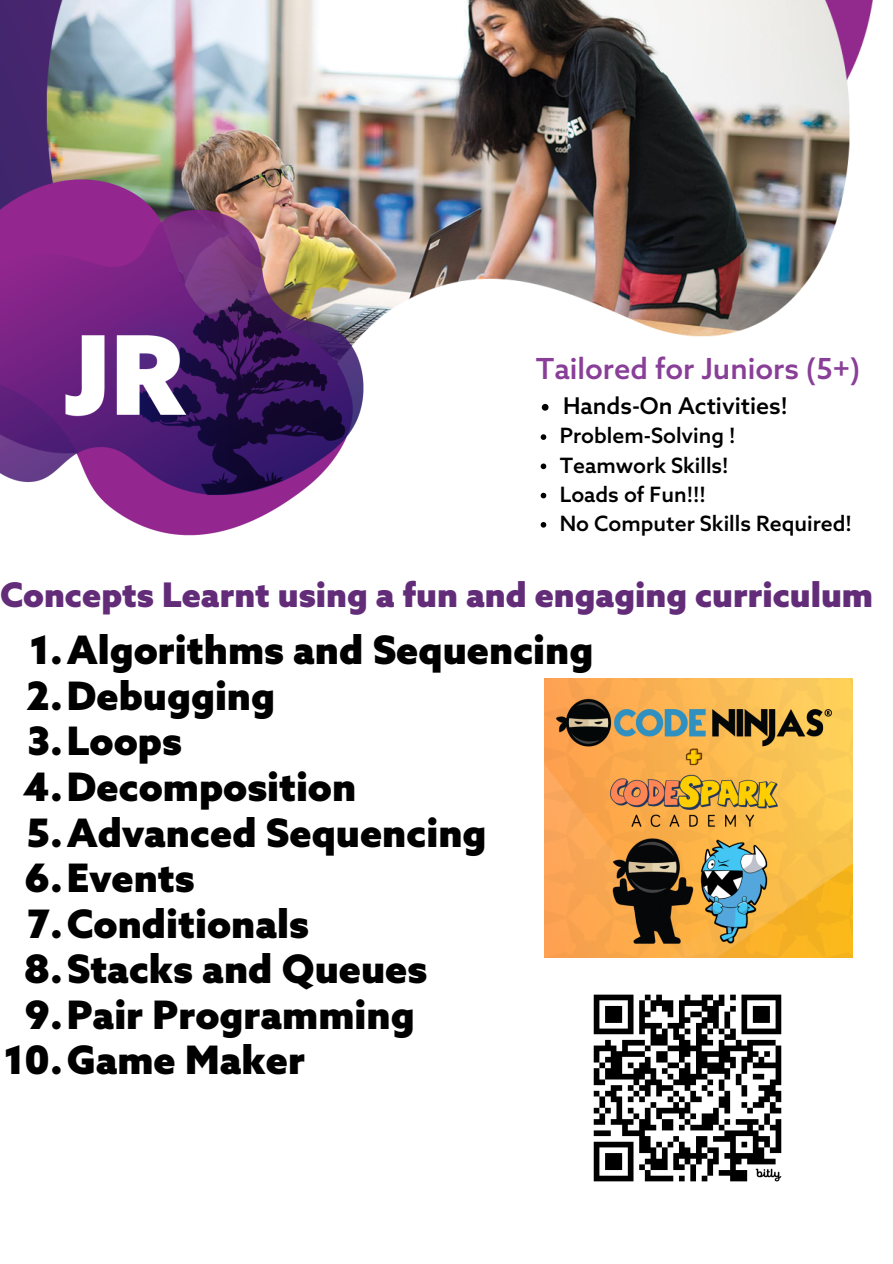
<style>
.page{position:relative;width:893px;height:1264px;background:#fff}
.page>*{position:absolute;margin:0;border:0;box-sizing:border-box;transform-origin:0 0}
.t1{font:900 39.3px "Azo Sans";color:#000}
.t2{font:900 33.9px "Azo Sans";color:#632c79}
.t3{font:500 29.1px "Azo Sans";color:#893f98}
.t4{font:500 23.1px "Azo Sans";color:#000}
.t5{font:500 21.15px "Azo Sans";color:#000}
</style>
<div class="page">
<img style="left:0;top:0;width:872px;height:438px">
<img style="left:0;top:115px;width:393px;height:421px">
<img style="left:544px;top:679px;width:308px;height:278px">
<img style="left:593px;top:994px;width:189px;height:188px">
<svg style="left:541px;top:404px;width:7px;height:6px"></svg>
<svg style="left:540px;top:434px;width:6px;height:6px"></svg>
<svg style="left:540px;top:463px;width:6px;height:6px"></svg>
<svg style="left:540px;top:493px;width:6px;height:5px"></svg>
<svg style="left:540px;top:522px;width:6px;height:5px"></svg>
<p class="t3" style="left:535px;top:354px;width:326px">Tailored for Juniors (5+)</p>
<p class="t4" style="left:563px;top:394px;width:226px">Hands-On Activities!</p>
<p class="t5" style="left:559px;top:425px;width:177px">Problem-Solving !</p>
<p class="t5" style="left:559px;top:454px;width:170px">Teamwork Skills!</p>
<p class="t5" style="left:559px;top:483px;width:147px">Loads of Fun!!!</p>
<p class="t5" style="left:559px;top:512px;width:293px">No Computer Skills Required!</p>
<p class="t2" style="left:0;top:577px;width:874px">Concepts Learnt using a fun and engaging curriculum</p>
<p class="t1" style="left:29px;top:630px;width:565px">1.Algorithms and Sequencing</p>
<p class="t1" style="left:26px;top:675px;width:250px">2.Debugging</p>
<p class="t1" style="left:27px;top:721px;width:156px">3.Loops</p>
<p class="t1" style="left:24px;top:766px;width:334px">4.Decomposition</p>
<p class="t1" style="left:27px;top:812px;width:461px">5.Advanced Sequencing</p>
<p class="t1" style="left:24px;top:857px;width:172px">6.Events</p>
<p class="t1" style="left:27px;top:903px;width:283px">7.Conditionals</p>
<p class="t1" style="left:24px;top:948px;width:405px">8.Stacks and Queues</p>
<p class="t1" style="left:25px;top:994px;width:391px">9.Pair Programming</p>
<p class="t1" style="left:4px;top:1040px;width:302px">10.Game Maker</p>
</div>
